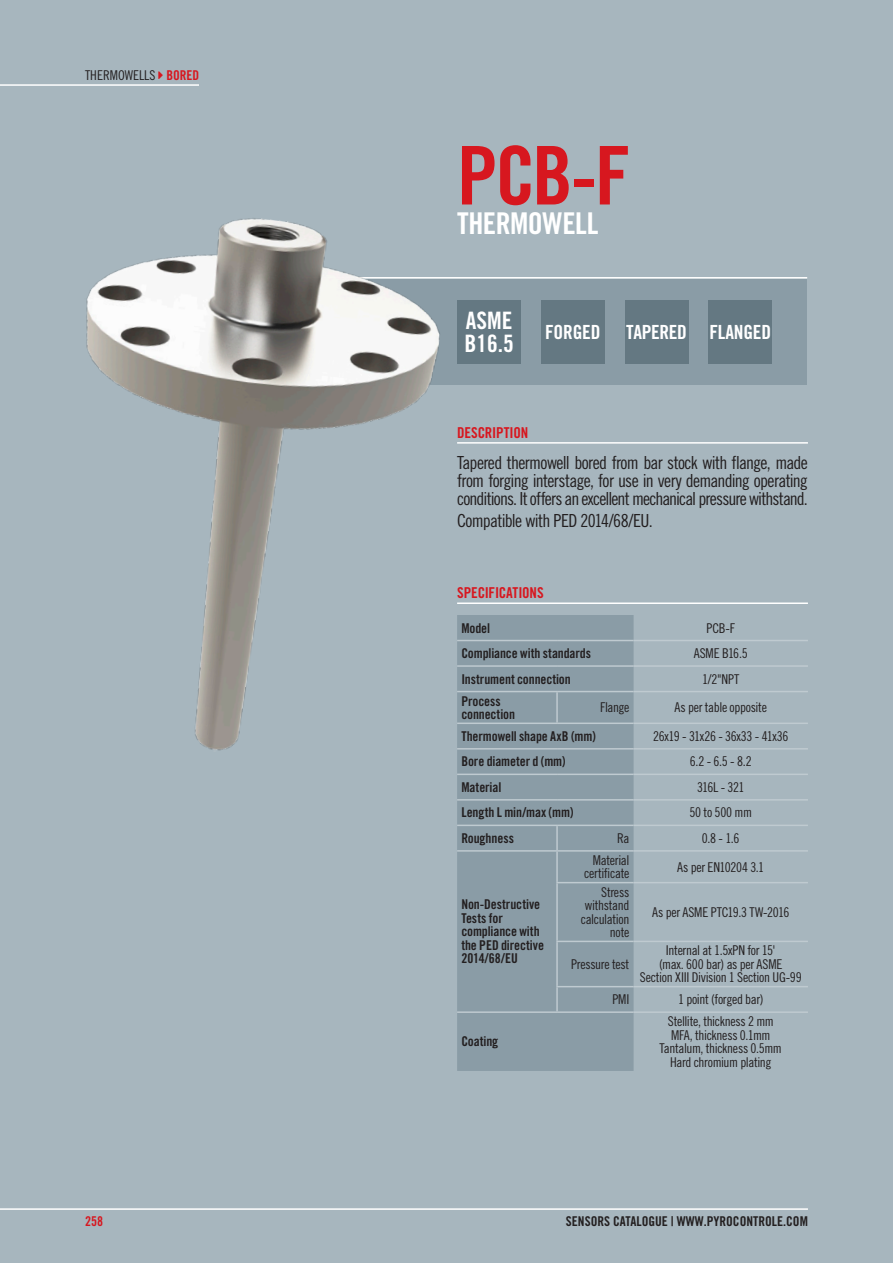
<style>
.page{position:relative;width:893px;height:1263px;background:#a7b6be}
.page>*{position:absolute;margin:0;border:0;box-sizing:border-box;transform-origin:0 0}
.Titre{font:81px "Trade Gothic LT Std Bd Cn 20";color:#d7171f}
.Sous-titre{font:30px "Trade Gothic LT Std Bd Cn 20";letter-spacing:-.015em;color:#fff}
.t1{font:24px "Trade Gothic LT Std Bd Cn 20";color:#fff}
.t2{font:19.5px "Trade Gothic LT Std Bd Cn 20";letter-spacing:-.01em;color:#fff}
.texte_description{font:18px/18px "Trade Gothic LT Std Cn 18";letter-spacing:-.045em;color:#231f20;text-align:justify}
.descriptif{font:15px "Trade Gothic LT Std Bd Cn 20";letter-spacing:-.015em;color:#d7171f}
.tablo_-_descriptif{font:13.5px/13.5px "Trade Gothic LT Std Cn 18";letter-spacing:-.025em;color:#231f20;text-align:right}
.tablo_-_caracteristi{font:13.5px/13.5px "Trade Gothic LT Std Bd Cn 20";letter-spacing:-.005em;color:#231f20}
.tablo_-_descriptif-2{font:13.5px "Trade Gothic LT Std Cn 18";color:#231f20}
.t3{font:13.5px "Trade Gothic LT Std Bd Cn 20";color:#d7171f}
.s1{font-family:"Trade Gothic LT Std Bd Cn 20";color:#d7171f}
</style>
<div class="page">
<hr style="left:0;top:1208px;width:808px;height:2px;background:#fff">
<hr style="left:0;top:84px;width:199px;height:2px;background:#fff">
<hr style="left:457px;top:442px;width:351px;height:2px;background:#fff">
<div style="left:261px;top:278px;width:546px;height:106px;background:#8a9ca6"></div>
<hr style="left:302px;top:277px;width:505px;height:1px;background:#fff">
<img style="left:86px;top:218px;width:366px;height:533px">
<hr style="left:457px;top:602px;width:351px;height:2px;background:#fff">
<div style="left:457px;top:615px;width:177px;height:456px;background:#8a9ca6"></div>
<hr style="left:457px;top:640px;width:100px;height:1px;background:#bfcad0">
<hr style="left:557px;top:640px;width:77px;height:1px;background:#bfcad0">
<hr style="left:634px;top:640px;width:174px;height:1px;background:#bfcad0">
<hr style="left:457px;top:665px;width:100px;height:2px;background:#bfcad0">
<hr style="left:557px;top:665px;width:77px;height:2px;background:#bfcad0">
<hr style="left:634px;top:665px;width:174px;height:2px;background:#bfcad0">
<hr style="left:457px;top:748px;width:100px;height:1px;background:#bfcad0">
<hr style="left:557px;top:748px;width:77px;height:1px;background:#bfcad0">
<hr style="left:634px;top:748px;width:174px;height:1px;background:#bfcad0">
<hr style="left:457px;top:773px;width:100px;height:2px;background:#bfcad0">
<hr style="left:557px;top:773px;width:77px;height:2px;background:#bfcad0">
<hr style="left:634px;top:773px;width:174px;height:2px;background:#bfcad0">
<hr style="left:457px;top:799px;width:100px;height:2px;background:#bfcad0">
<hr style="left:557px;top:799px;width:77px;height:2px;background:#bfcad0">
<hr style="left:634px;top:799px;width:174px;height:2px;background:#bfcad0">
<hr style="left:457px;top:691px;width:100px;height:1px;background:#bfcad0">
<hr style="left:457px;top:722px;width:100px;height:2px;background:#bfcad0">
<hr style="left:457px;top:825px;width:100px;height:1px;background:#bfcad0">
<hr style="left:457px;top:850px;width:100px;height:2px;background:#bfcad0">
<hr style="left:557px;top:691px;width:77px;height:1px;background:#bfcad0">
<hr style="left:634px;top:691px;width:174px;height:1px;background:#bfcad0">
<hr style="left:557px;top:722px;width:77px;height:2px;background:#bfcad0">
<hr style="left:634px;top:722px;width:174px;height:2px;background:#bfcad0">
<hr style="left:557px;top:825px;width:77px;height:1px;background:#bfcad0">
<hr style="left:634px;top:825px;width:174px;height:1px;background:#bfcad0">
<hr style="left:557px;top:850px;width:77px;height:2px;background:#bfcad0">
<hr style="left:634px;top:850px;width:174px;height:2px;background:#bfcad0">
<hr style="left:556px;top:882px;width:78px;height:1px;background:#bfcad0">
<hr style="left:634px;top:882px;width:174px;height:1px;background:#bfcad0">
<hr style="left:556px;top:941px;width:78px;height:1px;background:#bfcad0">
<hr style="left:634px;top:941px;width:174px;height:1px;background:#bfcad0">
<hr style="left:556px;top:986px;width:78px;height:1px;background:#bfcad0">
<hr style="left:634px;top:986px;width:174px;height:1px;background:#bfcad0">
<hr style="left:457px;top:1011px;width:100px;height:2px;background:#bfcad0">
<hr style="left:557px;top:1011px;width:77px;height:2px;background:#bfcad0">
<hr style="left:634px;top:1011px;width:174px;height:2px;background:#bfcad0">
<hr style="left:556px;top:692px;width:2px;height:30px;background:#bfcad0">
<hr style="left:556px;top:826px;width:2px;height:24px;background:#bfcad0">
<hr style="left:556px;top:852px;width:2px;height:30px;background:#bfcad0">
<hr style="left:556px;top:883px;width:2px;height:58px;background:#bfcad0">
<hr style="left:556px;top:942px;width:2px;height:44px;background:#bfcad0">
<hr style="left:556px;top:987px;width:2px;height:24px;background:#bfcad0">
<div style="left:457px;top:300px;width:64px;height:63px;background:#647882"></div>
<div style="left:625px;top:300px;width:63px;height:63px;background:#647882"></div>
<div style="left:541px;top:300px;width:64px;height:63px;background:#647882"></div>
<div style="left:708px;top:300px;width:64px;height:63px;background:#647882"></div>
<p class="tablo_-_descriptif-2" style="left:85px;top:67px;width:116px">THERMOWELLS <span class="s1">BORED</span></p>
<p class="Titre" style="left:457px;top:126px;width:175px">PCB-F</p>
<p class="Sous-titre" style="left:457px;top:206px;width:143px">THERMOWELL</p>
<p class="t1" style="left:466px;top:306px;width:48px">ASME</p>
<p class="t1" style="left:464px;top:328px;width:51px">B16.5</p>
<p class="t2" style="left:545px;top:320px;width:57px">FORGED</p>
<p class="t2" style="left:626px;top:320px;width:62px">TAPERED</p>
<p class="t2" style="left:709px;top:320px;width:63px">FLANGED</p>
<p class="descriptif" style="left:457px;top:423px;width:73px">DESCRIPTION</p>
<p class="texte_description" style="left:457px;top:453px;width:352px">Tapered thermowell bored from bar stock with flange, made from forging interstage, for use in very demanding operating conditions. It offers an excellent mechanical pressure withstand.</p>
<p class="texte_description" style="left:457px;top:511px;width:197px">Compatible with PED 2014/68/EU.</p>
<p class="descriptif" style="left:457px;top:584px;width:88px">SPECIFICATIONS</p>
<p class="tablo_-_caracteristi" style="left:461px;top:621px;width:30px">Model</p>
<p class="tablo_-_descriptif" style="left:706px;top:621px;width:30px">PCB-F</p>
<p class="tablo_-_caracteristi" style="left:461px;top:646px;width:131px">Compliance with standards</p>
<p class="tablo_-_descriptif" style="left:694px;top:646px;width:55px">ASME B16.5</p>
<p class="tablo_-_caracteristi" style="left:461px;top:672px;width:111px">Instrument connection</p>
<p class="tablo_-_descriptif" style="left:702px;top:672px;width:39px">1/2"NPT</p>
<p class="tablo_-_caracteristi" style="left:461px;top:694px;width:55px">Process connection</p>
<p class="tablo_-_descriptif" style="left:600px;top:701px;width:31px">Flange</p>
<p class="tablo_-_descriptif" style="left:675px;top:701px;width:94px">As per table opposite</p>
<p class="tablo_-_caracteristi" style="left:461px;top:729px;width:136px">Thermowell shape AxB (mm)</p>
<p class="tablo_-_descriptif" style="left:653px;top:729px;width:137px">26x19 - 31x26 - 36x33 - 41x36</p>
<p class="tablo_-_caracteristi" style="left:461px;top:755px;width:106px">Bore diameter d (mm)</p>
<p class="tablo_-_descriptif" style="left:690px;top:755px;width:63px">6.2 - 6.5 - 8.2</p>
<p class="tablo_-_caracteristi" style="left:461px;top:780px;width:41px">Material</p>
<p class="tablo_-_descriptif" style="left:697px;top:780px;width:49px">316L - 321</p>
<p class="tablo_-_caracteristi" style="left:461px;top:806px;width:114px">Length L min/max (mm)</p>
<p class="tablo_-_descriptif" style="left:689px;top:806px;width:64px">50 to 500 mm</p>
<p class="tablo_-_caracteristi" style="left:461px;top:831px;width:54px">Roughness</p>
<p class="tablo_-_descriptif" style="left:617px;top:831px;width:14px">Ra</p>
<p class="tablo_-_descriptif" style="left:702px;top:831px;width:39px">0.8 - 1.6</p>
<p class="tablo_-_caracteristi" style="left:461px;top:898px;width:84px">Non-Destructive<br>Tests for compliance with the PED directive<br>2014/68/EU</p>
<p class="tablo_-_caracteristi" style="left:461px;top:1035px;width:38px">Coating</p>
<p class="tablo_-_descriptif" style="left:584px;top:853px;width:47px">Material certificate</p>
<p class="tablo_-_descriptif" style="left:677px;top:860px;width:89px">As per EN10204 3.1</p>
<p class="tablo_-_descriptif" style="left:581px;top:885px;width:50px">Stress withstand calculation note</p>
<p class="tablo_-_descriptif" style="left:652px;top:905px;width:139px">As per ASME PTC19.3 TW-2016</p>
<p class="tablo_-_descriptif" style="left:571px;top:957px;width:60px">Pressure test</p>
<p class="tablo_-_descriptif" style="left:640px;top:944px;width:163px;text-align:center">Internal at 1.5xPN for 15'<br>(max. 600 bar) as per ASME<br>Section XIII Division 1 Section UG-99</p>
<p class="tablo_-_descriptif" style="left:612px;top:992px;width:18px">PMI</p>
<p class="tablo_-_descriptif" style="left:678px;top:992px;width:87px">1 point (forged bar)</p>
<p class="tablo_-_descriptif" style="left:660px;top:1014px;width:124px;text-align:center">Stellite, thickness 2 mm<br>MFA, thickness 0.1mm<br>Tantalum, thickness 0.5mm<br>Hard chromium plating</p>
<p class="t3" style="left:85px;top:1213px;width:19px">258</p>
<p class="tablo_-_caracteristi" style="left:566px;top:1215px;width:243px">SENSORS CATALOGUE | WWW.PYROCONTROLE.COM</p>
</div>
